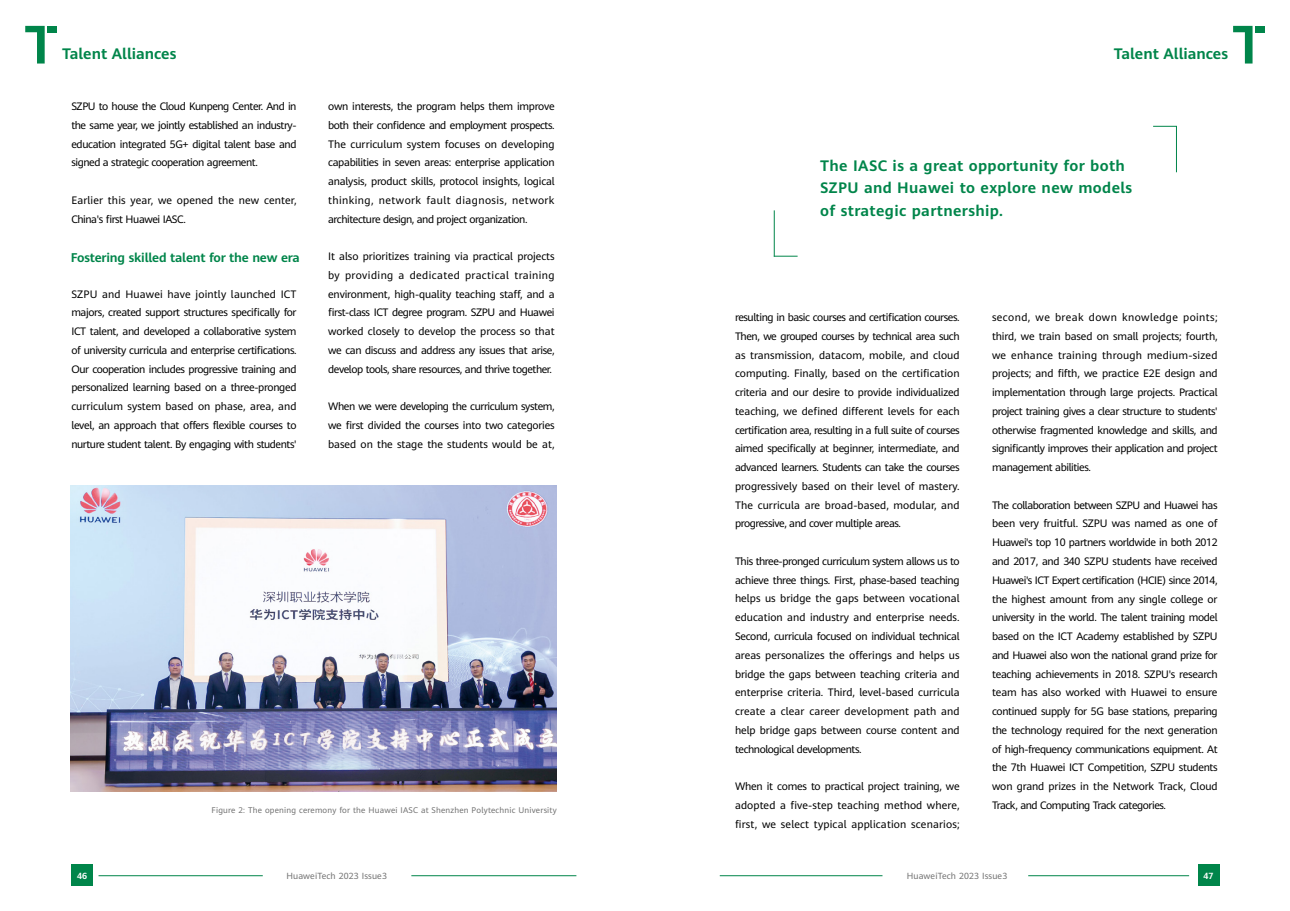
<style>
.page{position:relative;width:1290px;height:911px;background:#fff}
.page>*{position:absolute;margin:0;border:0;box-sizing:border-box;transform-origin:0 0}
.t1{font:700 15px/22.5px "Huawei Sans";letter-spacing:.025em;color:#00854a}
.t2{font:700 15px "Huawei Sans";color:#00854a}
.t3{font:700 12.5px "Huawei Sans";letter-spacing:-.015em;color:#00854a}
.t4{font:10.62px/18.8px "Huawei Sans";letter-spacing:-.04em;color:#000;text-align:justify}
.t5{font:10.62px/18.8px "Huawei Sans";letter-spacing:.015em;color:#000}
.t6{font:8.75px "Huawei Sans";letter-spacing:.015em;color:#727272}
.t7{font:700 8.75px "Huawei Sans";color:#fff}
.t8{font:8.12px "Huawei Sans";letter-spacing:.025em;color:#727272}
</style>
<div class="page">
<img style="left:71px;top:485px;width:485px;height:307px">
<svg style="left:775px;top:256px;width:22px;height:1px"></svg>
<hr style="left:774px;top:210px;width:1px;height:47px;background:#00854a">
<svg style="left:1153px;top:126px;width:23px;height:1px"></svg>
<hr style="left:1176px;top:126px;width:1px;height:46px;background:#00854a">
<hr style="left:411px;top:875px;width:165px;height:1px;background:#00854a">
<div style="left:71px;top:864px;width:22px;height:22px;background:#00854a"></div>
<hr style="left:99px;top:875px;width:164px;height:1px;background:#00854a">
<div style="left:47px;top:26px;width:9px;height:6px;background:#00854a"></div>
<svg style="left:25px;top:26px;width:20px;height:38px"></svg>
<div style="left:1198px;top:864px;width:21px;height:22px;background:#00854a"></div>
<hr style="left:720px;top:875px;width:162px;height:1px;background:#00854a">
<hr style="left:1028px;top:875px;width:161px;height:1px;background:#00854a">
<div style="left:1255px;top:26px;width:9px;height:6px;background:#00854a"></div>
<svg style="left:1233px;top:26px;width:19px;height:38px"></svg>
<h1 class="t2" style="left:62px;top:43px;width:116px">Talent Alliances</h1>
<p class="t4" style="left:71px;top:97px;width:227px">SZPU to house the Cloud Kunpeng Center. And in the same year, we jointly established an industry&shy;education integrated 5G+ digital talent base and signed a strategic cooperation agreement.</p>
<p class="t5" style="left:71px;top:190px;width:227px">Earlier this year, we opened the new center,<br>China's first Huawei IASC.</p>
<p class="t3" style="left:71px;top:248px;width:230px">Fostering skilled talent for the new era</p>
<p class="t4" style="left:71px;top:284px;width:227px">SZPU and Huawei have jointly launched ICT majors, created support structures specifically for ICT talent, and developed a collaborative system of university curricula and enterprise certifications.<br>Our cooperation includes progressive training and personalized learning based on a three-pronged curriculum system based on phase, area, and level, an approach that offers flexible courses to nurture student talent. By engaging with students'</p>
<p class="t4" style="left:328px;top:97px;width:228px">own interests, the program helps them improve both their confidence and employment prospects.<br>The curriculum system focuses on developing capabilities in seven areas: enterprise application analysis, product skills, protocol insights, logical thinking, network fault diagnosis, network architecture design, and project organization.</p>
<p class="t4" style="left:328px;top:247px;width:228px">It also prioritizes training via practical projects by providing a dedicated practical training environment, high-quality teaching staff, and a first-class ICT degree program. SZPU and Huawei worked closely to develop the process so that we can discuss and address any issues that arise, develop tools, share resources, and thrive together.</p>
<p class="t4" style="left:328px;top:397px;width:228px">When we were developing the curriculum system, we first divided the courses into two categories based on the stage the students would be at,</p>
<p class="t8" style="left:212px;top:804px;width:347px">Figure 2: The opening ceremony for the Huawei IASC at Shenzhen Polytechnic University</p>
<h1 class="t2" style="left:1113px;top:43px;width:116px">Talent Alliances</h1>
<h1 class="t1" style="left:820px;top:154px;width:314px">The IASC is a great opportunity for both<br>SZPU and Huawei to explore new models of strategic partnership.</h1>
<p class="t4" style="left:735px;top:307px;width:226px">resulting in basic courses and certification courses.<br>Then, we grouped courses by technical area such as transmission, datacom, mobile, and cloud computing. Finally, based on the certification criteria and our desire to provide individualized teaching, we defined different levels for each certification area, resulting in a full suite of courses aimed specifically at beginner, intermediate, and advanced learners. Students can take the courses progressively based on their level of mastery.<br>The curricula are broad-based, modular, and progressive, and cover multiple areas.</p>
<p class="t4" style="left:735px;top:551px;width:226px">This three-pronged curriculum system allows us to achieve three things. First, phase-based teaching helps us bridge the gaps between vocational education and industry and enterprise needs.<br>Second, curricula focused on individual technical areas personalizes the offerings and helps us bridge the gaps between teaching criteria and enterprise criteria. Third, level-based curricula create a clear career development path and help bridge gaps between course content and technological developments.</p>
<p class="t4" style="left:735px;top:776px;width:226px">When it comes to practical project training, we adopted a five-step teaching method where, first, we select typical application scenarios;</p>
<p class="t4" style="left:992px;top:307px;width:227px">second, we break down knowledge points; third, we train based on small projects; fourth, we enhance training through medium-sized projects; and fifth, we practice E2E design and implementation through large projects. Practical project training gives a clear structure to students' otherwise fragmented knowledge and skills, and significantly improves their application and project management abilities.</p>
<p class="t4" style="left:992px;top:495px;width:227px">The collaboration between SZPU and Huawei has been very fruitful. SZPU was named as one of Huawei's top 10 partners worldwide in both 2012 and 2017, and 340 SZPU students have received Huawei's ICT Expert certification (HCIE) since 2014, the highest amount from any single college or university in the world. The talent training model based on the ICT Academy established by SZPU and Huawei also won the national grand prize for teaching achievements in 2018. SZPU's research team has also worked with Huawei to ensure continued supply for 5G base stations, preparing the technology required for the next generation of high-frequency communications equipment. At the 7th Huawei ICT Competition, SZPU students won grand prizes in the Network Track, Cloud Track, and Computing Track categories.</p>
<p class="t7" style="left:77px;top:870px;width:12px">46</p>
<p class="t6" style="left:286px;top:869px;width:102px">HuaweiTech 2023 Issue3</p>
<p class="t6" style="left:907px;top:869px;width:102px">HuaweiTech 2023 Issue3</p>
<p class="t7" style="left:1203px;top:870px;width:12px">47</p>
</div>
